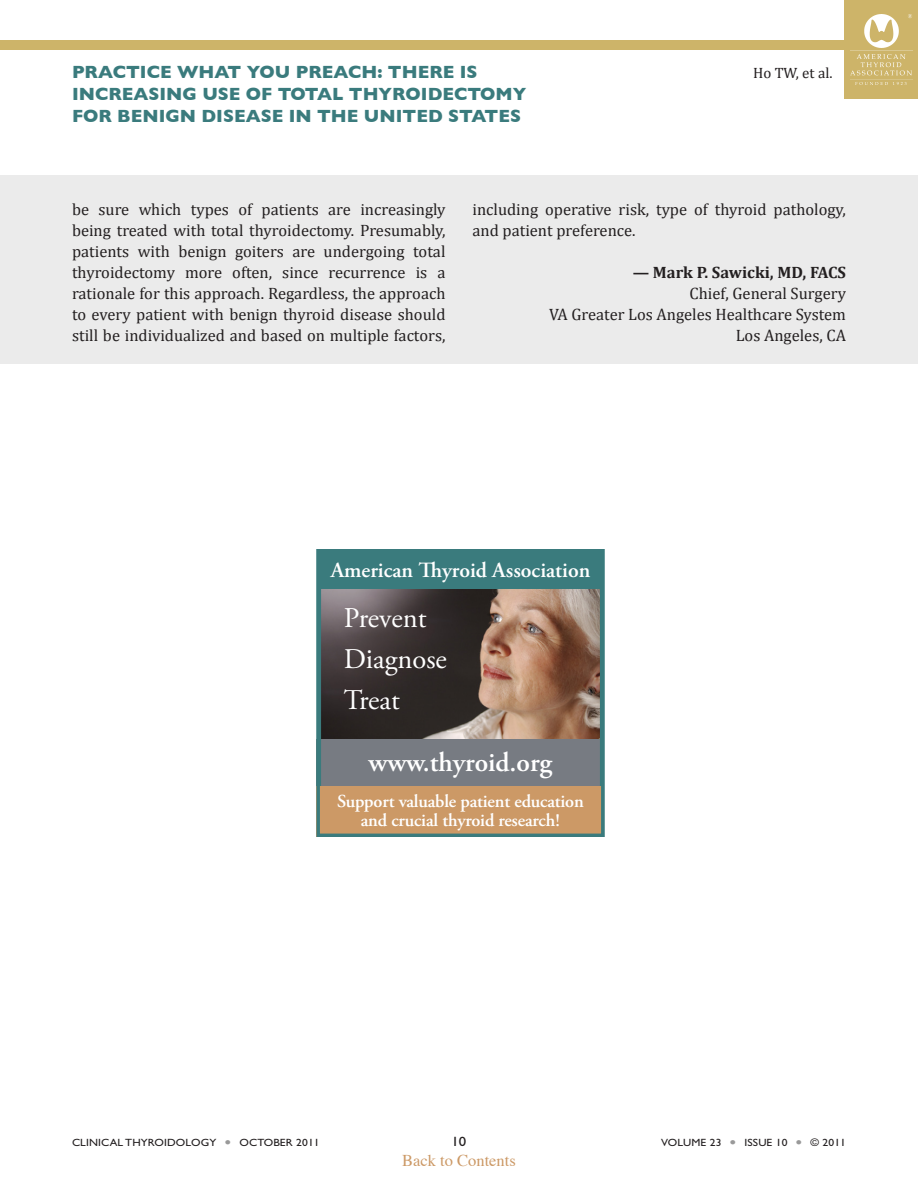
<style>
.page{position:relative;width:918px;height:1188px;background:#fff}
.page>*{position:absolute;margin:0;border:0;box-sizing:border-box;transform-origin:0 0}
.t1{font:28.5px/41.1px "Adobe Garamond Pro";color:#fff}
.t2{font:600 27.45px "Adobe Garamond Pro";color:#fff}
.t3{font:600 21.75px "Adobe Garamond Pro";color:#fff}
.t4{font:600 18.3px/19.5px "Adobe Garamond Pro";letter-spacing:-.01em;color:#fff;text-align:center}
.Topic_Header_page_2{font:700 18px/21.6px "Gill Sans";color:#3a7b7d}
.body_summary{font:16.5px/21px "Cambria";color:#231f20;text-align:justify}
.commentary_name{font:16.5px/21px "Cambria";color:#231f20;text-align:right}
.t5{font:16.5px "Times";color:#c96}
.Topic_Header_page_2-2{font:15px "Cambria";color:#231f20}
.t6{font:13.5px "Gill Sans Std";color:#231f20;scale:1.1 1}
.t7{font:10.5px "Gill Sans Std";letter-spacing:.01em;color:#231f20;scale:1.1 1}
.s1{font-weight:700}
.s2{color:#999}
</style>
<div class="page">
<div style="left:0;top:176px;width:918px;height:188px;background:#ebebeb"></div>
<div style="left:0;top:40px;width:918px;height:10px;background:#cdb469"></div>
<div style="left:845px;top:0;width:73px;height:99px;background:#cdb469"></div>
<img style="left:851px;top:14px;width:61px;height:71px">
<img style="left:323px;top:588px;width:276px;height:152px">
<div style="left:316px;top:740px;width:288px;height:47px;background:#777b82"></div>
<div style="left:318px;top:551px;width:284px;height:37px;background:#3a7b7d"></div>
<div style="left:317px;top:786px;width:287px;height:51px;background:#c96"></div>
<div style="left:317px;top:549px;width:287px;height:288px;border:3px solid #3a7b7d"></div>
<p class="Topic_Header_page_2" style="left:72px;top:61px;width:407px">PRACTICE WHAT YOU PREACH: THERE IS</p>
<p class="Topic_Header_page_2-2" style="left:753px;top:64px;width:81px">Ho TW, et al.</p>
<p class="Topic_Header_page_2" style="left:72px;top:83px;width:456px">INCREASING USE OF TOTAL THYROIDECTOMY<br>FOR BENIGN DISEASE IN THE UNITED STATES</p>
<p class="body_summary" style="left:72px;top:199px;width:375px">be sure which types of patients are increasingly being treated with total thyroidectomy. Presumably, patients with benign goiters are undergoing total thyroidectomy more often, since recurrence is a rationale for this approach. Regardless, the approach to every patient with benign thyroid disease should still be individualized and based on multiple factors,</p>
<p class="body_summary" style="left:472px;top:199px;width:375px">including operative risk, type of thyroid pathology, and patient preference.</p>
<p class="commentary_name" style="left:549px;top:262px;width:298px"><span class="s1">— Mark P. Sawicki, MD, FACS<br></span>Chief, General Surgery<br>VA Greater Los Angeles Healthcare System<br>Los Angeles, CA</p>
<p class="t3" style="left:331px;top:558px;width:261px">American Thyroid Association</p>
<p class="t1" style="left:344px;top:598px;width:104px">Prevent<br>Diagnose<br>Treat</p>
<p class="t2" style="left:369px;top:747px;width:185px">www.thyroid.org</p>
<p class="t4" style="left:337px;top:791px;width:248px">Support valuable patient education and crucial thyroid research!</p>
<p class="t7" style="left:72px;top:1137px;width:227px">CLINICAL THYROIDOLOGY <span class="s2">●</span> OCTOBER 2011</p>
<p class="t6" style="left:451px;top:1134px;width:15px">10</p>
<p class="t7" style="left:661px;top:1137px;width:170px">VOLUME 23 <span class="s2">●</span> ISSUE 10 <span class="s2">●</span> © 2011</p>
<p class="t5" style="left:402px;top:1145px;width:115px">Back to Contents</p>
</div>
